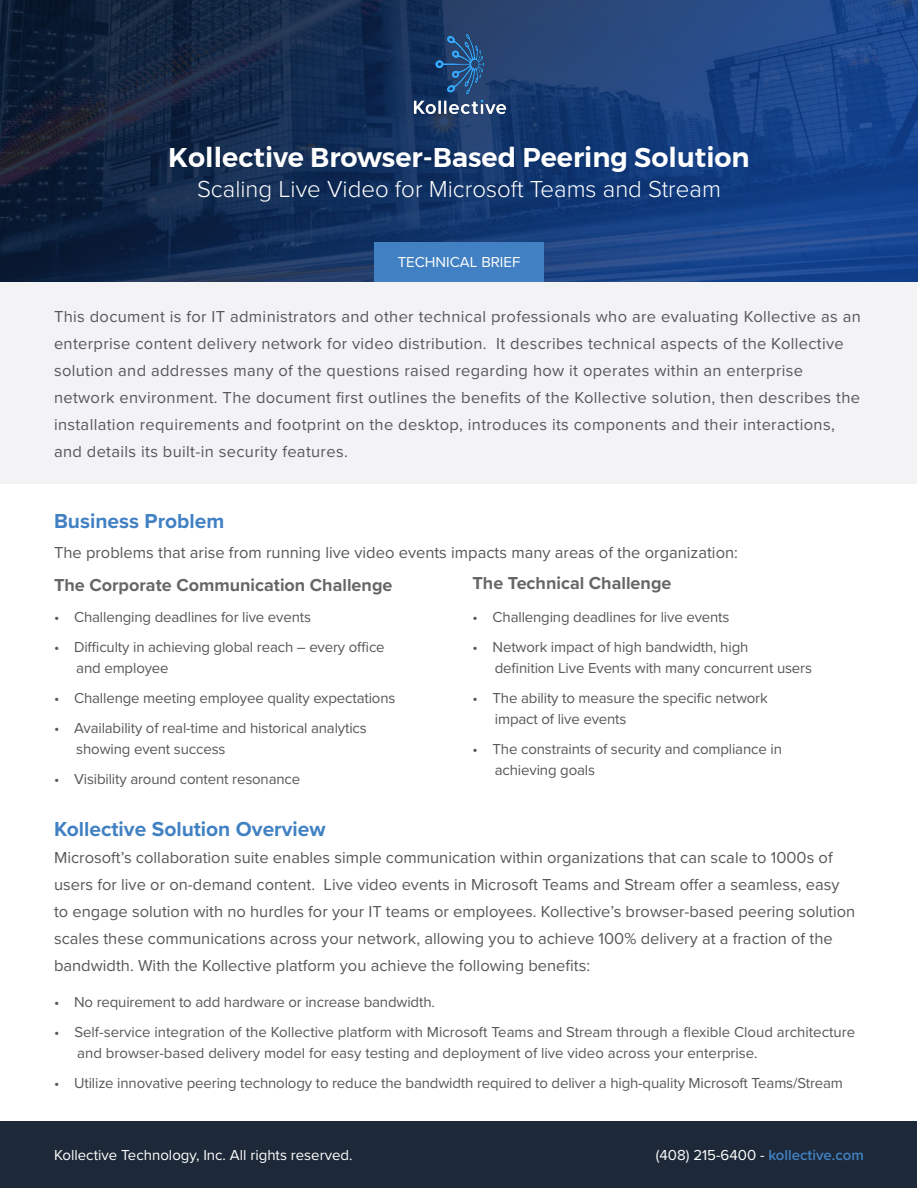
<style>
.page{position:relative;width:918px;height:1188px;background:#fff}
.page>*{position:absolute;margin:0;border:0;box-sizing:border-box;transform-origin:0 0}
.t1{font:600 27px "Montserrat";color:#fff}
.t2{font:300 24px "Proxima Nova";color:#fff}
.t3{font:700 21px "Proxima Nova";color:#4181c3}
.t4{font:700 18px "Proxima Nova";color:#656666}
.t5{font:16.5px/27px "Proxima Nova";color:#57585a}
.t6{font:16.5px/27px "Proxima Nova";letter-spacing:.02em;color:#57585a}
.t7{font:15px/21px "Proxima Nova";letter-spacing:-.01em;color:#57585a}
.t8{font:15px "Proxima Nova";color:#fff}
.s1{font-weight:600;color:#4181c3}
</style>
<div class="page">
<div style="left:1px;top:281px;width:916px;height:203px;background:#f3f3f5"></div>
<img style="left:1px;top:0;width:917px;height:281px">
<div style="left:374px;top:242px;width:170px;height:39px;background:#4181c3"></div>
<img style="left:408px;top:27px;width:102px;height:87px">
<div style="left:1px;top:1121px;width:916px;height:67px;background:#1d2938"></div>
<p class="t1" style="left:168px;top:136px;width:583px">Kollective Browser-Based Peering Solution</p>
<p class="t2" style="left:197px;top:171px;width:525px">Scaling Live Video for Microsoft Teams and Stream</p>
<p class="t8" style="left:398px;top:251px;width:124px">TECHNICAL BRIEF</p>
<p class="t6" style="left:54px;top:302px;width:808px">This document is for IT administrators and other technical professionals who are evaluating Kollective as an enterprise content delivery network for video distribution. It describes technical aspects of the Kollective solution and addresses many of the questions raised regarding how it operates within an enterprise network environment. The document first outlines the benefits of the Kollective solution, then describes the installation requirements and footprint on the desktop, introduces its components and their interactions, and details its built-in security features.</p>
<p class="t3" style="left:54px;top:506px;width:172px">Business Problem</p>
<p class="t5" style="left:54px;top:539px;width:686px">The problems that arise from running live video events impacts many areas of the organization:</p>
<p class="t4" style="left:54px;top:572px;width:340px">The Corporate Communication Challenge</p>
<p class="t4" style="left:472px;top:570px;width:201px">The Technical Challenge</p>
<p class="t7" style="left:54px;top:606px;width:259px">• Challenging deadlines for live events</p>
<p class="t7" style="left:76px;top:636px;width:310px;text-indent:-22px">• Difficulty in achieving global reach – every office and employee</p>
<p class="t7" style="left:54px;top:687px;width:343px">• Challenge meeting employee quality expectations</p>
<p class="t7" style="left:76px;top:717px;width:292px;text-indent:-22px">• Availability of real-time and historical analytics showing event success</p>
<p class="t7" style="left:54px;top:768px;width:248px">• Visibility around content resonance</p>
<p class="t7" style="left:472px;top:606px;width:259px">• Challenging deadlines for live events</p>
<p class="t7" style="left:495px;top:636px;width:319px;text-indent:-22px">• Network impact of high bandwidth, high<br>definition Live Events with many concurrent users</p>
<p class="t7" style="left:495px;top:687px;width:274px;text-indent:-22px">• The ability to measure the specific network impact of live events</p>
<p class="t7" style="left:495px;top:738px;width:289px;text-indent:-22px">• The constraints of security and compliance in achieving goals</p>
<p class="t3" style="left:54px;top:813px;width:273px">Kollective Solution Overview</p>
<p class="t5" style="left:54px;top:843px;width:803px">Microsoft’s collaboration suite enables simple communication within organizations that can scale to 1000s of users for live or on-demand content. Live video events in Microsoft Teams and Stream offer a seamless, easy to engage solution with no hurdles for your IT teams or employees. Kollective’s browser-based peering solution scales these communications across your network, allowing you to achieve 100% delivery at a fraction of the bandwidth. With the Kollective platform you achieve the following benefits:</p>
<p class="t7" style="left:54px;top:990px;width:382px">• No requirement to add hardware or increase bandwidth.</p>
<p class="t7" style="left:77px;top:1020px;width:779px;text-indent:-23px">• Self-service integration of the Kollective platform with Microsoft Teams and Stream through a flexible Cloud architecture and browser-based delivery model for easy testing and deployment of live video across your enterprise.</p>
<p class="t7" style="left:54px;top:1071px;width:791px">• Utilize innovative peering technology to reduce the bandwidth required to deliver a high-quality Microsoft Teams/Stream</p>
<p class="t8" style="left:54px;top:1144px;width:300px">Kollective Technology, Inc. All rights reserved.</p>
<p class="t8" style="left:656px;top:1144px;width:210px">(408) 215-6400 - <span class="s1">kollective.com</span></p>
</div>
